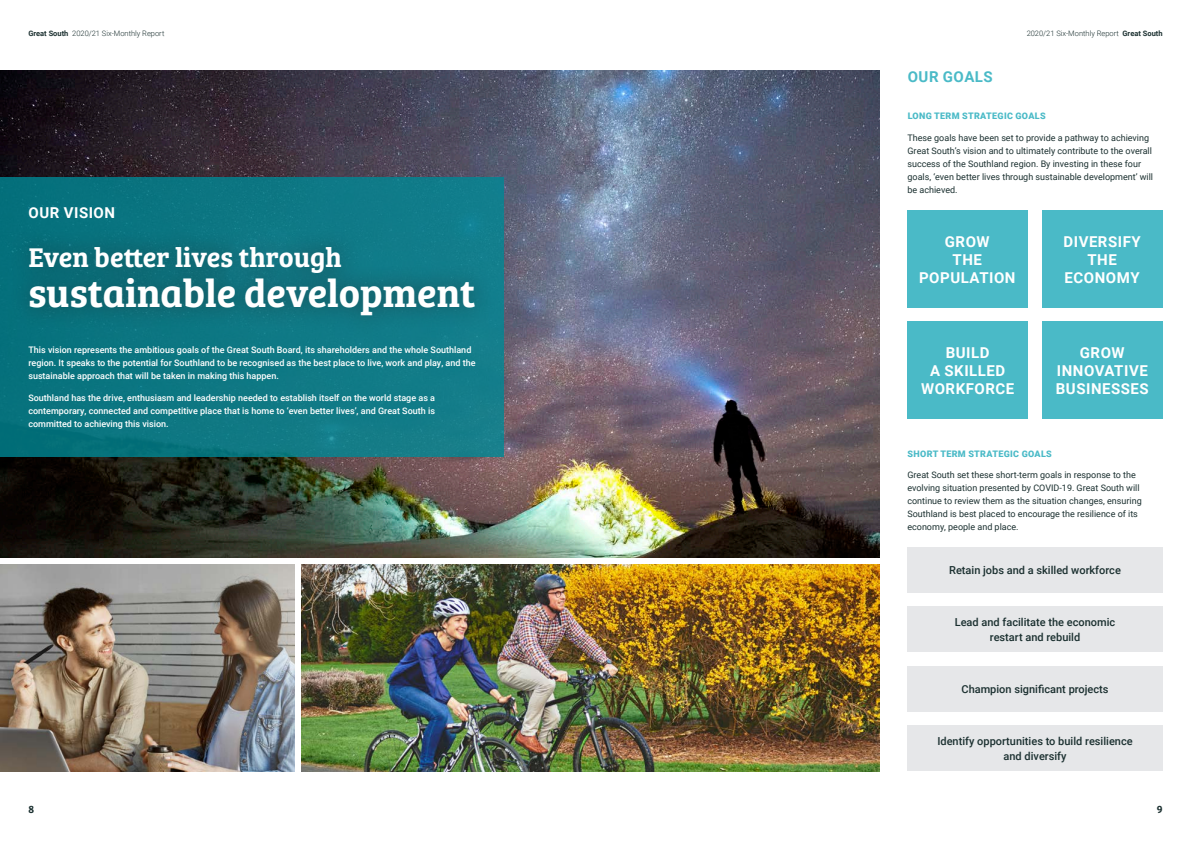
<style>
.page{position:relative;width:1191px;height:842px;background:#fff}
.page>*{position:absolute;margin:0;border:0;box-sizing:border-box;transform-origin:0 0}
.t1{font:40px "Bree Serif Sb";color:#fff}
.t2{font:28px "Bree Serif Sb";color:#fff}
.t3{font:700 15px/18px "Roboto";letter-spacing:.035em;color:#fff;text-align:center}
.t4{font:700 15px "Roboto";letter-spacing:.035em;color:#4abac7}
.t5{font:500 11px/15px "Roboto";color:#1b3030;text-align:center}
.t6{font:11px "Bree Serif Sb";color:#1b3030}
.t7{font:9px/13px "Roboto";color:#1b3030}
.t8{font:500 9px/13px "Roboto";color:#fff}
.t9{font:900 9px "Roboto";letter-spacing:.035em;color:#4abac7}
.t10{font:300 7.5px "Roboto";color:#1b3030}
.s1{font-weight:700}
</style>
<div class="page">
<img style="left:301px;top:565px;width:578px;height:206px">
<img style="left:0;top:71px;width:879px;height:487px">
<img style="left:0;top:565px;width:294px;height:206px">
<div style="left:0;top:177px;width:504px;height:279px;background:#0e7884"></div>
<div style="left:9px;top:225px;width:486px;height:111px;background:#231f20;opacity:.5"></div>
<div style="left:907px;top:210px;width:120px;height:97px;background:#4abac7"></div>
<div style="left:907px;top:322px;width:121px;height:97px;background:#4abac7"></div>
<div style="left:907px;top:726px;width:255px;height:45px;background:#e6e7e9"></div>
<div style="left:907px;top:666px;width:255px;height:45px;background:#e6e7e9"></div>
<div style="left:907px;top:607px;width:255px;height:45px;background:#e6e7e9"></div>
<div style="left:907px;top:547px;width:255px;height:45px;background:#e6e7e9"></div>
<div style="left:1042px;top:322px;width:120px;height:97px;background:#4abac7"></div>
<div style="left:1042px;top:210px;width:120px;height:97px;background:#4abac7"></div>
<p class="t10" style="left:28px;top:28px;width:138px"><span class="s1">Great South</span> 2020/21 Six-Monthly Report</p>
<p class="t10" style="left:1026px;top:28px;width:137px">2020/21 Six-Monthly Report <span class="s1">Great South</span></p>
<p class="t3" style="left:29px;top:203px;width:88px">OUR VISION</p>
<p class="t2" style="left:28px;top:236px;width:315px">Even better lives through</p>
<p class="t1" style="left:28px;top:262px;width:449px">sustainable development</p>
<p class="t8" style="left:28px;top:343px;width:449px">This vision represents the ambitious goals of the Great South Board, its shareholders and the whole Southland region. It speaks to the potential for Southland to be recognised as the best place to live, work and play, and the sustainable approach that will be taken in making this happen.</p>
<p class="t8" style="left:28px;top:391px;width:408px;text-align:justify">Southland has the drive, enthusiasm and leadership needed to establish itself on the world stage as a contemporary, connected and competitive place that is home to ‘even better lives’, and Great South is committed to achieving this vision.</p>
<p class="t4" style="left:907px;top:66px;width:87px">OUR GOALS</p>
<p class="t9" style="left:907px;top:110px;width:139px">LONG TERM STRATEGIC GOALS</p>
<p class="t7" style="left:907px;top:131px;width:247px">These goals have been set to provide a pathway to achieving Great South’s vision and to ultimately contribute to the overall success of the Southland region. By investing in these four goals, ‘even better lives through sustainable development’ will be achieved.</p>
<p class="t3" style="left:919px;top:232px;width:98px">GROW<br>THE<br>POPULATION</p>
<p class="t3" style="left:1063px;top:232px;width:79px">DIVERSIFY<br>THE<br>ECONOMY</p>
<p class="t3" style="left:921px;top:343px;width:95px">BUILD<br>A SKILLED<br>WORKFORCE</p>
<p class="t3" style="left:1055px;top:343px;width:94px">GROW<br>INNOVATIVE<br>BUSINESSES</p>
<p class="t9" style="left:907px;top:447px;width:146px">SHORT TERM STRATEGIC GOALS</p>
<p class="t7" style="left:907px;top:468px;width:236px">Great South set these short-term goals in response to the evolving situation presented by COVID-19. Great South will continue to review them as the situation changes, ensuring Southland is best placed to encourage the resilience of its economy, people and place.</p>
<p class="t5" style="left:949px;top:562px;width:173px">Retain jobs and a skilled workforce</p>
<p class="t5" style="left:954px;top:614px;width:162px">Lead and facilitate the economic restart and rebuild</p>
<p class="t5" style="left:961px;top:681px;width:149px">Champion significant projects</p>
<p class="t5" style="left:937px;top:733px;width:197px">Identify opportunities to build resilience and diversify</p>
<p class="t6" style="left:28px;top:801px;width:7px">8</p>
<p class="t6" style="left:1156px;top:801px;width:7px">9</p>
</div>
